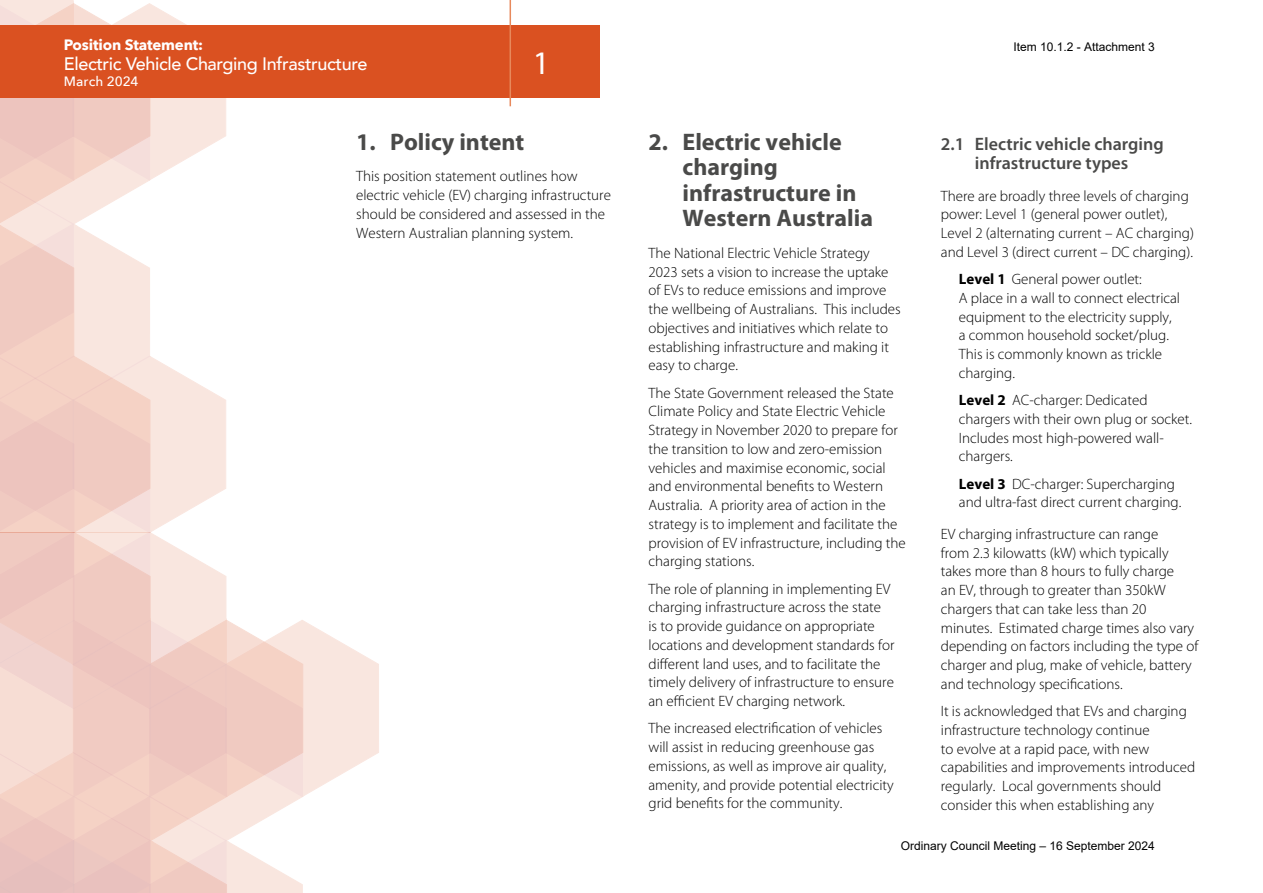
<style>
.page{position:relative;width:1263px;height:893px;background:#fff}
.page>*{position:absolute;margin:0;border:0;box-sizing:border-box;transform-origin:0 0}
.t1{font:33px "Myriad Pro";color:#fff}
.t2{font:700 24px/25.5px "Myriad Pro";color:#4a4a49}
.t3{font:600 18px/19.5px "Myriad Pro";color:#4a4a49;text-align:center}
.t4{font:500 18px "Avenir";letter-spacing:-.02em;color:#fff}
.t5{font:300 15px/18.8px "Myriad Pro";color:#000}
.t6{font:700 15px "Avenir Next";letter-spacing:-.01em;color:#fff}
.t7{font:500 13.5px "Avenir Next";letter-spacing:.01em;color:#fff}
.t8{font:12px "Arial";color:#000}
.s1{font-weight:700}
</style>
<div class="page">
<svg style="left:0;top:0;width:379px;height:893px"></svg>
<div style="left:0;top:26px;width:600px;height:72px;background:#da5121"></div>
<hr style="left:509px;top:0;width:2px;height:106px;background:#e7895c">
<p class="t6" style="left:64px;top:32px;width:141px">Position Statement:</p>
<p class="t4" style="left:64px;top:48px;width:305px">Electric Vehicle Charging Infrastructure</p>
<p class="t7" style="left:64px;top:70px;width:76px">March 2024</p>
<h1 class="t1" style="left:533px;top:42px;width:18px">1</h1>
<h2 class="t2" style="left:356px;top:128px;width:170px">1. Policy intent</h2>
<p class="t5" style="left:356px;top:167px;width:256px">This position statement outlines how electric vehicle (EV) charging infrastructure should be considered and assessed in the Western Australian planning system.</p>
<h2 class="t2" style="left:682px;top:128px;width:192px;text-indent:-34px">2. Electric vehicle charging infrastructure in<br>Western Australia</h2>
<p class="t5" style="left:648px;top:243px;width:254px">The National Electric Vehicle Strategy 2023 sets a vision to increase the uptake of EVs to reduce emissions and improve the wellbeing of Australians. This includes objectives and initiatives which relate to establishing infrastructure and making it easy to charge.</p>
<p class="t5" style="left:648px;top:383px;width:259px">The State Government released the State Climate Policy and State Electric Vehicle Strategy in November 2020 to prepare for the transition to low and zero-emission vehicles and maximise economic, social and environmental benefits to Western Australia. A priority area of action in the strategy is to implement and facilitate the provision of EV infrastructure, including the charging stations.</p>
<p class="t5" style="left:648px;top:579px;width:247px">The role of planning in implementing EV charging infrastructure across the state<br>is to provide guidance on appropriate locations and development standards for different land uses, and to facilitate the timely delivery of infrastructure to ensure an efficient EV charging network.</p>
<p class="t5" style="left:648px;top:719px;width:247px">The increased electrification of vehicles will assist in reducing greenhouse gas emissions, as well as improve air quality, amenity, and provide potential electricity grid benefits for the community.</p>
<p class="t8" style="left:1013px;top:39px;width:143px">Item 10.1.2 - Attachment 3</p>
<p class="t3" style="left:941px;top:133px;width:224px">2.1 Electric vehicle charging infrastructure types</p>
<p class="t5" style="left:941px;top:186px;width:255px">There are broadly three levels of charging power: Level 1 (general power outlet), Level 2 (alternating current – AC charging) and Level 3 (direct current – DC charging).</p>
<p class="t5" style="left:959px;top:270px;width:223px"><span class="s1">Level 1</span> General power outlet:<br>A place in a wall to connect electrical equipment to the electricity supply, a common household socket/plug.<br>This is commonly known as trickle charging.</p>
<p class="t5" style="left:959px;top:391px;width:235px"><span class="s1">Level 2</span> AC-charger: Dedicated chargers with their own plug or socket.<br>Includes most high-powered wall&shy;chargers.</p>
<p class="t5" style="left:959px;top:474px;width:224px"><span class="s1">Level 3</span> DC-charger: Supercharging and ultra-fast direct current charging.</p>
<p class="t5" style="left:941px;top:524px;width:259px">EV charging infrastructure can range<br>from 2.3 kilowatts (kW) which typically takes more than 8 hours to fully charge<br>an EV, through to greater than 350kW chargers that can take less than 20 minutes. Estimated charge times also vary depending on factors including the type of charger and plug, make of vehicle, battery and technology specifications.</p>
<p class="t5" style="left:941px;top:702px;width:256px">It is acknowledged that EVs and charging infrastructure technology continue<br>to evolve at a rapid pace, with new capabilities and improvements introduced regularly. Local governments should consider this when establishing any</p>
<p class="t8" style="left:901px;top:837px;width:256px">Ordinary Council Meeting – 16 September 2024</p>
</div>
